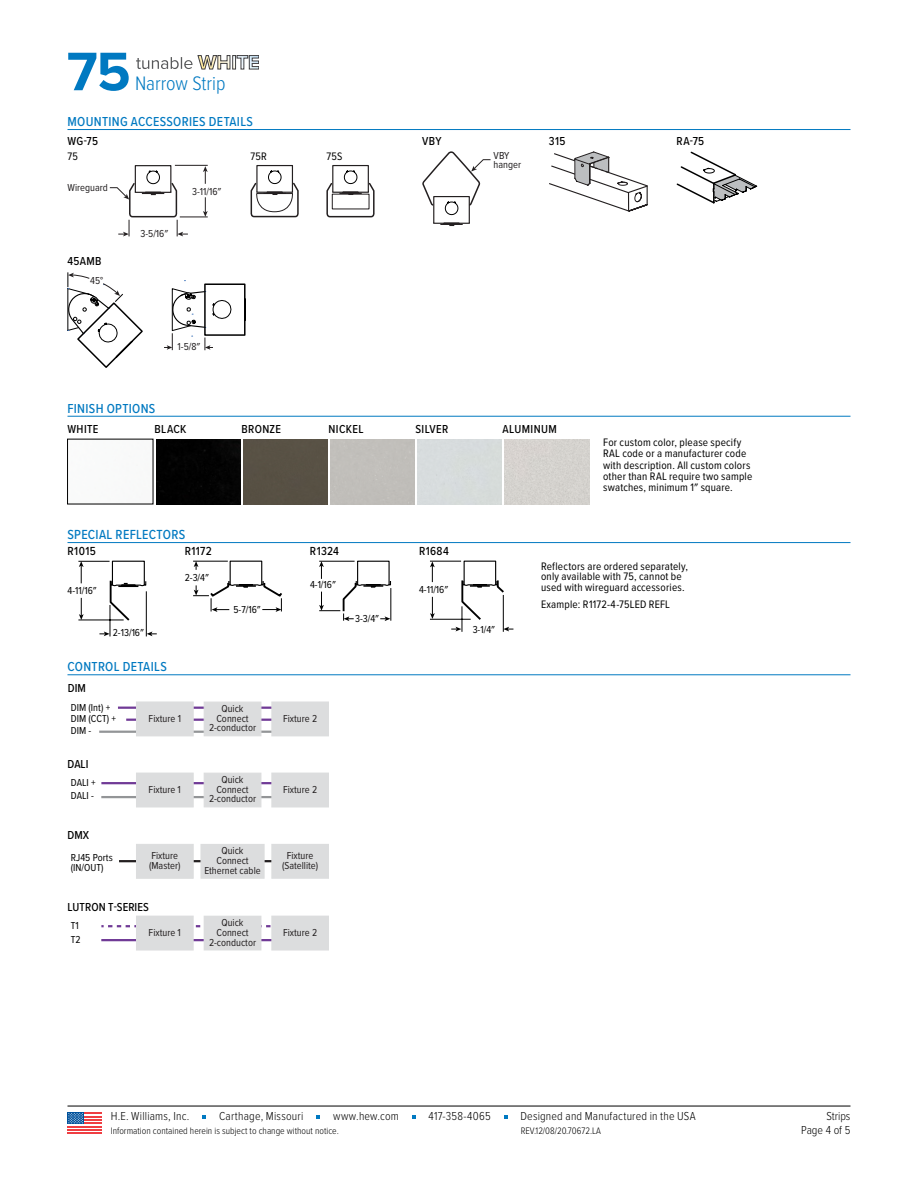
<style>
.page{position:relative;width:918px;height:1188px;background:#fff}
.page>*{position:absolute;margin:0;border:0;box-sizing:border-box;transform-origin:0 0}
.t1{font:700 56.25px "Proxima Nova";color:#0079c1}
.t2{font:300 20.25px "Proxima Nova Cond";letter-spacing:-.005em;color:#0079c1}
.t3{font:500 13.65px "Proxima Nova Cond";letter-spacing:.02em;color:#0079c1}
.t4{font:500 13.5px "Proxima Nova Cond";letter-spacing:.025em;color:#0079c1}
.t5{font:500 12.15px "Proxima Nova Cond";letter-spacing:.03em;color:#000}
.t6{font:300 12px "Proxima Nova Cond";letter-spacing:.015em;color:#000}
.t7{font:500 12px "Proxima Nova Cond";letter-spacing:.025em;color:#000}
.t8{font:500 12px "Proxima Nova Cond";color:#000}
.t9{font:11.25px/11.2px "Proxima Nova Cond";letter-spacing:.02em;color:#000}
.t10{font:10.5px/9.8px "Proxima Nova Cond";color:#231f20;text-align:center}
.t11{font:10.5px/13.2px "Proxima Nova Cond";letter-spacing:.005em;color:#000}
.t12{font:10.5px/9px "Proxima Nova Cond";color:#221f20}
.t13{font:300 9.75px "Proxima Nova Cond";color:#000}
</style>
<div class="page">
<hr style="left:68px;top:129px;width:782px;height:1px;background:#0079c1">
<hr style="left:68px;top:416px;width:782px;height:1px;background:#0079c1">
<hr style="left:68px;top:542px;width:782px;height:1px;background:#0079c1">
<hr style="left:68px;top:674px;width:782px;height:1px;background:#0079c1">
<svg style="left:109px;top:165px;width:99px;height:71px"></svg>
<svg style="left:251px;top:165px;width:48px;height:52px"></svg>
<svg style="left:326px;top:165px;width:49px;height:52px"></svg>
<svg style="left:422px;top:151px;width:69px;height:75px"></svg>
<svg style="left:549px;top:152px;width:99px;height:60px"></svg>
<svg style="left:677px;top:152px;width:80px;height:51px"></svg>
<svg style="left:68px;top:272px;width:75px;height:96px"></svg>
<svg style="left:164px;top:280px;width:82px;height:70px"></svg>
<div style="left:156px;top:439px;width:84px;height:65px;background:#020202"></div>
<div style="left:243px;top:439px;width:84px;height:65px;background:#585144"></div>
<div style="left:504px;top:439px;width:86px;height:65px;background:#d5d2ce"></div>
<svg style="left:109px;top:561px;width:38px;height:62px"></svg>
<hr style="left:146px;top:591px;width:1px;height:45px;background:#000">
<hr style="left:110px;top:605px;width:1px;height:31px;background:#000">
<hr style="left:78px;top:561px;width:32px;height:1px;background:#000">
<hr style="left:78px;top:620px;width:46px;height:1px;background:#000">
<svg style="left:79px;top:561px;width:5px;height:22px"></svg>
<svg style="left:79px;top:598px;width:5px;height:22px"></svg>
<svg style="left:99px;top:631px;width:11px;height:5px"></svg>
<svg style="left:147px;top:631px;width:10px;height:5px"></svg>
<svg style="left:193px;top:561px;width:89px;height:51px"></svg>
<svg style="left:319px;top:561px;width:72px;height:60px"></svg>
<hr style="left:430px;top:561px;width:31px;height:1px;background:#000">
<hr style="left:430px;top:619px;width:41px;height:1px;background:#000">
<svg style="left:430px;top:561px;width:5px;height:21px"></svg>
<svg style="left:430px;top:597px;width:5px;height:22px"></svg>
<svg style="left:451px;top:561px;width:62px;height:71px"></svg>
<hr style="left:101px;top:782px;width:176px;height:2px;background:#703a96">
<hr style="left:101px;top:796px;width:194px;height:2px;background:#939597">
<div style="left:136px;top:773px;width:58px;height:34px;background:#dcddde"></div>
<div style="left:272px;top:773px;width:57px;height:34px;background:#dcddde"></div>
<div style="left:204px;top:773px;width:57px;height:34px;background:#dcddde"></div>
<hr style="left:126px;top:719px;width:159px;height:2px;background:#703a96">
<hr style="left:119px;top:860px;width:158px;height:2px;background:#231f20">
<div style="left:136px;top:844px;width:58px;height:35px;background:#dcddde"></div>
<div style="left:272px;top:844px;width:57px;height:34px;background:#dcddde"></div>
<div style="left:271px;top:844px;width:58px;height:35px;border:1px solid #dcddde"></div>
<div style="left:200px;top:844px;width:65px;height:35px;background:#dcddde;border:1px solid #dcddde"></div>
<hr style="left:118px;top:707px;width:167px;height:2px;background:#703a96">
<hr style="left:99px;top:731px;width:198px;height:2px;background:#939597">
<div style="left:136px;top:702px;width:58px;height:34px;background:#dcddde"></div>
<div style="left:272px;top:702px;width:57px;height:34px;background:#dcddde"></div>
<div style="left:204px;top:702px;width:57px;height:34px;background:#dcddde"></div>
<svg style="left:101px;top:925px;width:170px;height:2px"></svg>
<hr style="left:101px;top:939px;width:194px;height:2px;background:#703a96">
<div style="left:136px;top:916px;width:57px;height:34px;background:#dcddde"></div>
<div style="left:272px;top:916px;width:57px;height:34px;background:#dcddde"></div>
<div style="left:204px;top:916px;width:57px;height:34px;background:#dcddde"></div>
<hr style="left:68px;top:1106px;width:782px;height:1px;background:#000">
<svg style="left:202px;top:1116px;width:4px;height:3px"></svg>
<svg style="left:316px;top:1116px;width:4px;height:3px"></svg>
<svg style="left:412px;top:1116px;width:4px;height:3px"></svg>
<div style="left:68px;top:1112px;width:34px;height:22px;background:linear-gradient(to right,#fff,#fff)"></div>
<hr style="left:68px;top:1126px;width:34px;height:1px;background:#ef3e42">
<hr style="left:68px;top:1129px;width:34px;height:2px;background:#ef3e42">
<hr style="left:68px;top:1132px;width:34px;height:2px;background:#ef3e42">
<hr style="left:68px;top:1122px;width:34px;height:2px;background:#ef3e42">
<hr style="left:68px;top:1119px;width:34px;height:2px;background:#ef3e42">
<hr style="left:68px;top:1116px;width:34px;height:1px;background:#ef3e42">
<hr style="left:68px;top:1112px;width:34px;height:2px;background:#ef3e42">
<div style="left:68px;top:1112px;width:16px;height:12px;background:#00529c"></div>
<svg style="left:68px;top:1113px;width:15px;height:11px"></svg>
<svg style="left:136px;top:55px;width:123px;height:14px"></svg>
<h1 class="t1" style="left:67px;top:30px;width:65px">75</h1>
<h2 class="t2" style="left:135px;top:69px;width:92px">Narrow Strip</h2>
<p class="t4" style="left:68px;top:112px;width:187px">MOUNTING ACCESSORIES DETAILS</p>
<p class="t7" style="left:68px;top:132px;width:32px">WG-75</p>
<p class="t7" style="left:422px;top:132px;width:21px">VBY</p>
<p class="t7" style="left:549px;top:132px;width:18px">315</p>
<p class="t7" style="left:677px;top:132px;width:29px">RA-75</p>
<p class="t9" style="left:68px;top:150px;width:12px">75</p>
<p class="t12" style="left:192px;top:186px;width:31px">3-11/16″</p>
<p class="t12" style="left:140px;top:229px;width:29px">3-5/16″</p>
<p class="t9" style="left:251px;top:150px;width:18px">75R</p>
<p class="t9" style="left:326px;top:150px;width:17px">75S</p>
<p class="t12" style="left:494px;top:151px;width:29px">VBY hanger</p>
<p class="t12" style="left:68px;top:182px;width:42px">Wireguard</p>
<p class="t7" style="left:68px;top:253px;width:36px">45AMB</p>
<p class="t12" style="left:90px;top:276px;width:15px">45°</p>
<p class="t12" style="left:178px;top:341px;width:24px">1-5/8″</p>
<p class="t4" style="left:67px;top:398px;width:89px">FINISH OPTIONS</p>
<p class="t7" style="left:67px;top:420px;width:32px">WHITE</p>
<p class="t7" style="left:155px;top:420px;width:33px">BLACK</p>
<p class="t7" style="left:242px;top:420px;width:41px">BRONZE</p>
<p class="t7" style="left:329px;top:420px;width:36px">NICKEL</p>
<p class="t7" style="left:416px;top:420px;width:34px">SILVER</p>
<p class="t7" style="left:503px;top:420px;width:56px">ALUMINUM</p>
<p class="t9" style="left:603px;top:436px;width:151px">For custom color, please specify<br>RAL code or a manufacturer code with description. All custom colors other than RAL require two sample swatches, minimum 1″ square.</p>
<p class="t3" style="left:67px;top:524px;width:119px">SPECIAL REFLECTORS</p>
<p class="t5" style="left:67px;top:542px;width:30px">R1015</p>
<p class="t5" style="left:185px;top:542px;width:29px">R1172</p>
<p class="t5" style="left:310px;top:542px;width:31px">R1324</p>
<p class="t5" style="left:419px;top:542px;width:31px">R1684</p>
<p class="t11" style="left:68px;top:583px;width:31px">4-11/16″</p>
<p class="t11" style="left:113px;top:626px;width:33px">2-13/16″</p>
<p class="t11" style="left:185px;top:570px;width:26px">2-3/4″</p>
<p class="t11" style="left:310px;top:577px;width:27px">4-1/16″</p>
<p class="t11" style="left:419px;top:583px;width:31px">4-11/16″</p>
<p class="t11" style="left:233px;top:602px;width:29px">5-7/16″</p>
<p class="t11" style="left:355px;top:612px;width:25px">3-3/4″</p>
<p class="t4" style="left:67px;top:657px;width:101px">CONTROL DETAILS</p>
<p class="t7" style="left:68px;top:680px;width:20px">DIM</p>
<p class="t11" style="left:71px;top:701px;width:47px;line-height:11.4px">DIM (Int) +<br>DIM (CCT) +<br>DIM -</p>
<p class="t10" style="left:149px;top:713px;width:34px">Fixture 1</p>
<p class="t10" style="left:209px;top:703px;width:49px">Quick<br>Connect<br>2-conductor</p>
<p class="t10" style="left:283px;top:713px;width:36px">Fixture 2</p>
<p class="t7" style="left:67px;top:755px;width:23px">DALI</p>
<p class="t11" style="left:71px;top:776px;width:26px">DALI +<br>DALI -</p>
<p class="t7" style="left:67px;top:826px;width:23px">DMX</p>
<p class="t11" style="left:71px;top:852px;width:44px;line-height:9.8px">RJ45 Ports (IN/OUT)</p>
<p class="t10" style="left:204px;top:845px;width:58px">Quick<br>Connect<br>Ethernet cable</p>
<p class="t10" style="left:209px;top:774px;width:49px">Quick<br>Connect<br>2-conductor</p>
<p class="t10" style="left:149px;top:784px;width:34px">Fixture 1</p>
<p class="t10" style="left:283px;top:784px;width:36px">Fixture 2</p>
<p class="t10" style="left:149px;top:850px;width:33px;text-align:left">Fixture (Master)</p>
<p class="t10" style="left:282px;top:850px;width:38px">Fixture (Satellite)</p>
<p class="t8" style="left:67px;top:898px;width:83px">LUTRON T-SERIES</p>
<p class="t11" style="left:71px;top:919px;width:11px">T1<br>T2</p>
<p class="t10" style="left:209px;top:917px;width:49px">Quick<br>Connect<br>2-conductor</p>
<p class="t10" style="left:149px;top:927px;width:34px">Fixture 1</p>
<p class="t10" style="left:283px;top:927px;width:36px">Fixture 2</p>
<p class="t11" style="left:473px;top:622px;width:24px">3-1/4″</p>
<p class="t9" style="left:541px;top:560px;width:149px;line-height:10.5px">Reflectors are ordered separately, only available with 75, cannot be used with wireguard accessories.</p>
<p class="t9" style="left:541px;top:598px;width:130px">Example: R1172-4-75LED REFL</p>
<p class="t6" style="left:111px;top:1108px;width:80px">H.E. Williams, Inc.</p>
<p class="t6" style="left:219px;top:1108px;width:86px">Carthage, Missouri</p>
<p class="t6" style="left:333px;top:1108px;width:67px">www.hew.com</p>
<p class="t6" style="left:429px;top:1108px;width:64px">417-358-4065</p>
<p class="t6" style="left:520px;top:1108px;width:177px">Designed and Manufactured in the USA</p>
<p class="t13" style="left:111px;top:1123px;width:230px">Information contained herein is subject to change without notice.</p>
<p class="t6" style="left:826px;top:1108px;width:26px">Strips</p>
<p class="t13" style="left:521px;top:1123px;width:82px">REV.12/08/20.70672.LA</p>
<p class="t6" style="left:801px;top:1121px;width:51px">Page 4 of 5</p>
</div>
